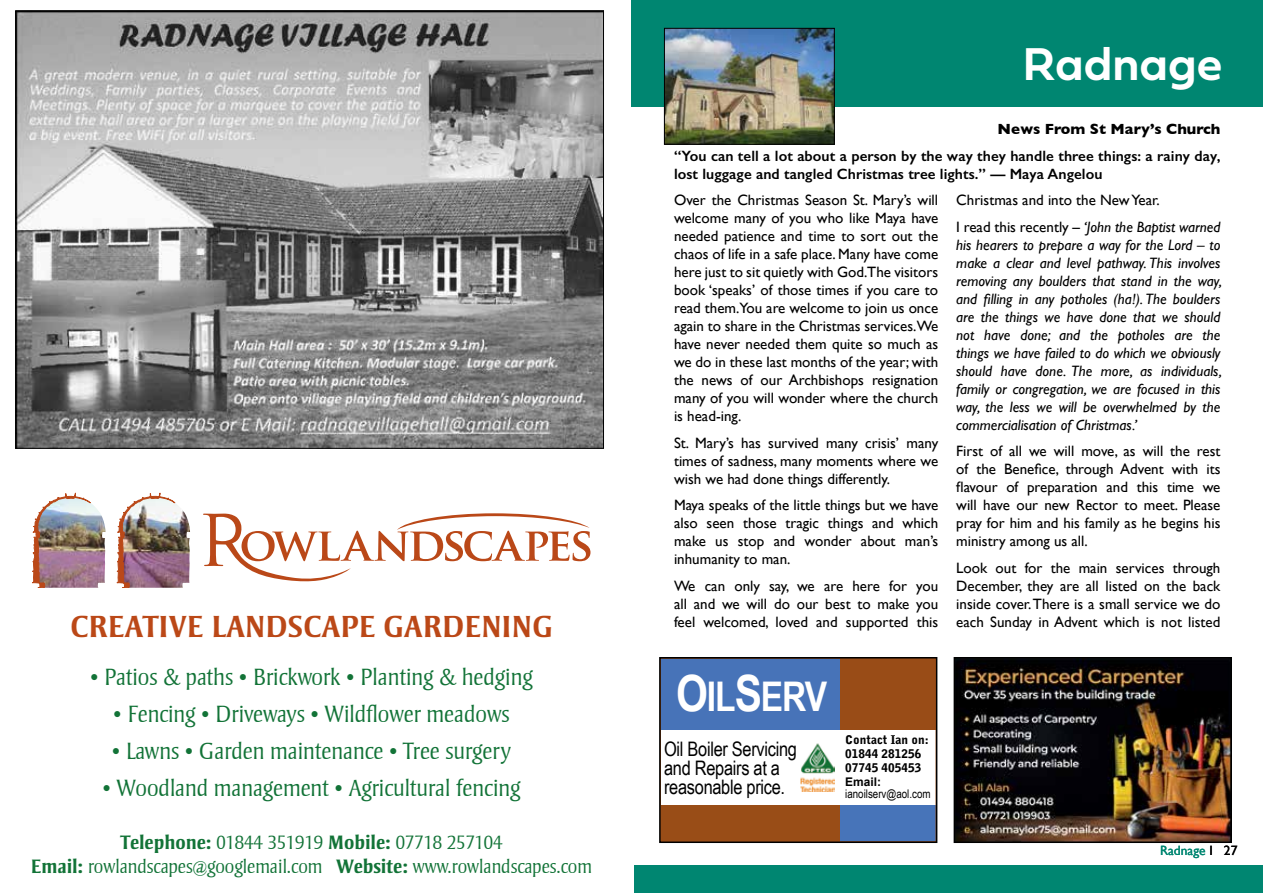
<style>
.page{position:relative;width:1263px;height:893px;background:#fff}
.page>*{position:absolute;margin:0;border:0;box-sizing:border-box;transform-origin:0 0}
.t1{font:48px "Fieldwork Geo Demibold";color:#fff}
.t2{font:700 40.95px "Arial Narrow";color:#fff}
.t3{font:700 31.35px "Strayhorn";color:#bb4817}
.t4{font:300 24.15px "Strayhorn";color:#127337}
.t5{font:300 19.95px/23.9px "Strayhorn";color:#127337;text-align:center}
.t6{font:19.95px/19px "Arial Narrow";letter-spacing:-.015em;color:#000}
.t7{font:15px/18px "Gill Sans";color:#000;text-align:justify}
.t8{font:italic 15px/18px "Gill Sans";color:#000;text-align:justify}
.t9{font:600 15px/18px "Gill Sans";letter-spacing:.005em;color:#000}
.t10{font:700 15px "Gill Sans";color:#000}
.t11{font:13.5px "Gill Sans";color:#008671}
.t12{font:900 12px/14.1px "Bell Gothic Std";color:#000}
.t13{font:12px "Arial Narrow";color:#000}
.t14{font:700 12px "Arial";color:#000}
.s1{font-weight:700}
.s2{font-style:italic}
.s3{font-size:49.95px}
.s4{color:#000}
</style>
<div class="page">
<img style="left:666px;top:106px;width:167px;height:37px">
<svg style="left:631px;top:0;width:632px;height:106px;fill:#008671"></svg>
<div style="left:664px;top:28px;width:171px;height:117px;border:1px solid #000"></div>
<div style="left:631px;top:865px;width:632px;height:28px;background:#008671"></div>
<img style="left:91px;top:502px;width:99px;height:86px">
<img style="left:117px;top:493px;width:58px;height:95px">
<img style="left:32px;top:493px;width:59px;height:95px">
<svg style="left:203px;top:513px;width:387px;height:68px"></svg>
<img style="left:17px;top:13px;width:585px;height:434px">
<div style="left:660px;top:805px;width:180px;height:37px;background:#994d17"></div>
<div style="left:660px;top:658px;width:180px;height:72px;background:#4773b8"></div>
<img style="left:800px;top:743px;width:35px;height:48px">
<div style="left:840px;top:658px;width:97px;height:72px;background:#994c17"></div>
<div style="left:840px;top:805px;width:97px;height:37px;background:#4774b9"></div>
<div style="left:659px;top:657px;width:278px;height:186px;border:2px solid #000"></div>
<img style="left:957px;top:660px;width:272px;height:180px">
<div style="left:954px;top:657px;width:278px;height:186px;border:2px solid #000"></div>
<h3 class="t3" style="left:70px;top:608px;width:484px">CREATIVE LANDSCAPE GARDENING</h3>
<h3 class="t4" style="left:90px;top:663px;width:444px">• Patios &amp; paths • Brickwork • Planting &amp; hedging</h3>
<h3 class="t4" style="left:113px;top:700px;width:398px">• Fencing • Driveways • Wildflower meadows</h3>
<h3 class="t4" style="left:112px;top:737px;width:401px">• Lawns • Garden maintenance • Tree surgery</h3>
<h3 class="t4" style="left:102px;top:774px;width:419px">• Woodland management • Agricultural fencing</h3>
<h3 class="t5" style="left:31px;top:830px;width:562px"><span class="s1">Telephone:</span> 01844 351919 <span class="s1">Mobile:</span> 07718 257104<br><span class="s1">Email:</span> rowlandscapes@googlemail.com <span class="s1">Website:</span> www.rowlandscapes.com</h3>
<h1 class="t1" style="left:1023px;top:26px;width:201px">Radnage</h1>
<p class="t10" style="left:997px;top:117px;width:224px">News From St Mary’s Church</p>
<p class="t9" style="left:674px;top:147px;width:548px">“You can tell a lot about a person by the way they handle three things: a rainy day, lost luggage and tangled Christmas tree lights.” — Maya Angelou</p>
<p class="t7" style="left:674px;top:191px;width:266px">Over the Christmas Season St. Mary’s will welcome many of you who like Maya have needed patience and time to sort out the chaos of life in a safe place. Many have come here just to sit quietly with God.The visitors book ‘speaks’ of those times if you care to read them.You are welcome to join us once again to share in the Christmas services.We have never needed them quite so much as we do in these last months of the year; with the news of our Archbishops resignation many of you will wonder where the church is head-ing.</p>
<p class="t7" style="left:674px;top:434px;width:266px">St. Mary’s has survived many crisis’ many times of sadness, many moments where we wish we had done things differently.</p>
<p class="t7" style="left:674px;top:496px;width:266px">Maya speaks of the little things but we have also seen those tragic things and which make us stop and wonder about man’s inhumanity to man.</p>
<p class="t7" style="left:674px;top:577px;width:266px">We can only say, we are here for you all and we will do our best to make you feel welcomed, loved and supported this</p>
<p class="t7" style="left:956px;top:187px;width:266px;line-height:26.5px">Christmas and into the New Year.<br>I read this recently – <span class="s2">‘John the Baptist warned</span></p>
<p class="t8" style="left:956px;top:236px;width:267px">his hearers to prepare a way for the Lord – to make a clear and level pathway. This involves removing any boulders that stand in the way, and filling in any potholes (ha!). The boulders are the things we have done that we should not have done; and the potholes are the things we have failed to do which we obviously should have done. The more, as individuals, family or congregation, we are focused in this way, the less we will be overwhelmed by the commercialisation of Christmas.’</p>
<p class="t7" style="left:956px;top:442px;width:266px">First of all we will move, as will the rest of the Benefice, through Advent with its flavour of preparation and this time we will have our new Rector to meet. Please pray for him and his family as he begins his ministry among us all.</p>
<p class="t7" style="left:956px;top:559px;width:266px">Look out for the main services through December, they are all listed on the back inside cover. There is a small service we do each Sunday in Advent which is not listed</p>
<h2 class="t2" style="left:676px;top:666px;width:152px"><span class="s3">O</span>IL<span class="s3">S</span>ERV</h2>
<h3 class="t6" style="left:664px;top:739px;width:134px">Oil Boiler Servicing and Repairs at a reasonable price.</h3>
<p class="t12" style="left:845px;top:732px;width:85px">Contact Ian on:<br>01844 281256<br>07745 405453</p>
<p class="t14" style="left:845px;top:774px;width:37px">Email:</p>
<p class="t13" style="left:845px;top:785px;width:87px">ianoilserv@aol.com</p>
<p class="t11" style="left:1160px;top:843px;width:79px">Radnage <span class="s4">I 27</span></p>
</div>
